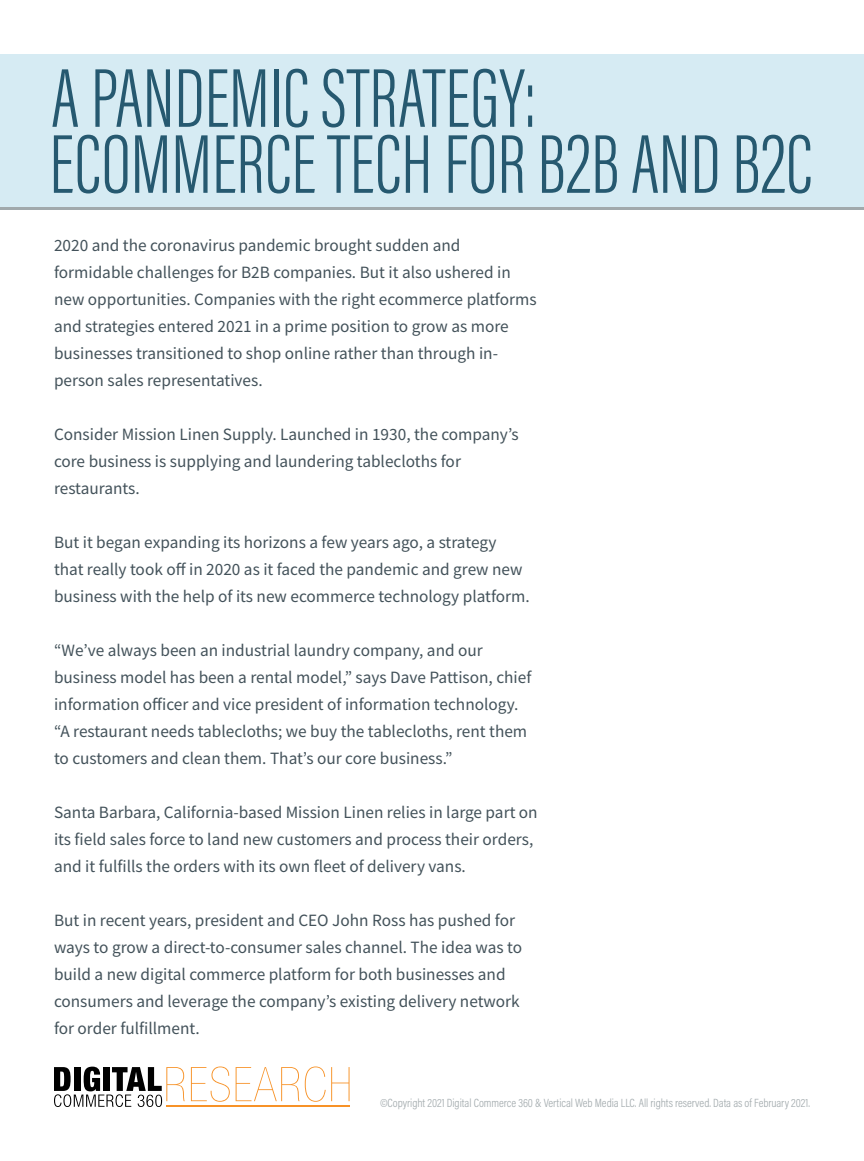
<style>
.page{position:relative;width:864px;height:1161px;background:#fff}
.page>*{position:absolute;margin:0;border:0;box-sizing:border-box;transform-origin:0 0}
.t1{font:300 85.95px/66px "Acumin Pro Extra Cond";color:#265970}
.t2{font:17.25px/27px "Source Sans Pro";color:#43525a}
.t3{font:300 12px "Acumin Pro Cond";letter-spacing:-.005em;color:#a1a9ac}
</style>
<div class="page">
<svg style="left:0;top:206px;width:864px;height:4px;background:#aeb9bd"></svg>
<div style="left:0;top:54px;width:864px;height:152px;background:#d6ebf3"></div>
<svg style="left:54px;top:1067px;width:131px;height:40px"></svg>
<svg style="left:191px;top:1067px;width:39px;height:35px"></svg>
<svg style="left:236px;top:1067px;width:114px;height:35px"></svg>
<hr style="left:166px;top:1105px;width:184px;height:2px;background:#f79227">
<h1 class="t1" style="left:49px;top:65px;width:765px">A PANDEMIC STRATEGY:<br>ECOMMERCE TECH FOR B2B AND B2C</h1>
<p class="t2" style="left:54px;top:231px;width:484px">2020 and the coronavirus pandemic brought sudden and formidable challenges for B2B companies. But it also ushered in new opportunities. Companies with the right ecommerce platforms and strategies entered 2021 in a prime position to grow as more businesses transitioned to shop online rather than through in&shy;person sales representatives.</p>
<p class="t2" style="left:54px;top:420px;width:466px">Consider Mission Linen Supply. Launched in 1930, the company’s core business is supplying and laundering tablecloths for restaurants.</p>
<p class="t2" style="left:54px;top:528px;width:477px">But it began expanding its horizons a few years ago, a strategy that really took off in 2020 as it faced the pandemic and grew new business with the help of its new ecommerce technology platform.</p>
<p class="t2" style="left:54px;top:636px;width:479px">“We’ve always been an industrial laundry company, and our business model has been a rental model,” says Dave Pattison, chief information officer and vice president of information technology. “A restaurant needs tablecloths; we buy the tablecloths, rent them to customers and clean them. That’s our core business.”</p>
<p class="t2" style="left:54px;top:798px;width:485px">Santa Barbara, California-based Mission Linen relies in large part on its field sales force to land new customers and process their orders, and it fulfills the orders with its own fleet of delivery vans.</p>
<p class="t2" style="left:54px;top:906px;width:470px">But in recent years, president and CEO John Ross has pushed for ways to grow a direct-to-consumer sales channel. The idea was to build a new digital commerce platform for both businesses and consumers and leverage the company’s existing delivery network for order fulfillment.</p>
<p class="t3" style="left:380px;top:1095px;width:431px">©Copyright 2021 Digital Commerce 360 &amp; Vertical Web Media LLC. All rights reserved. Data as of February 2021.</p>
</div>
